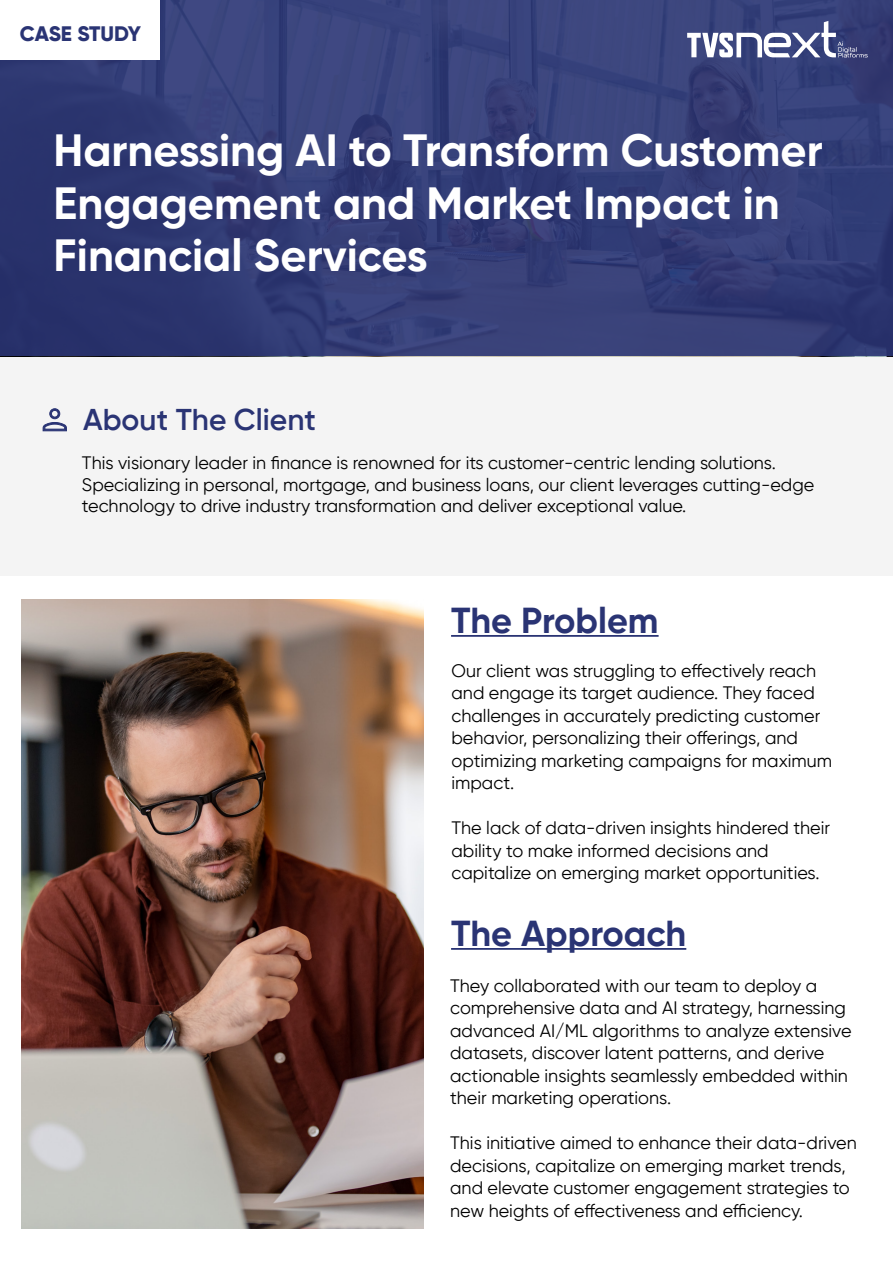
<style>
.page{position:relative;width:893px;height:1263px;background:#fff}
.page>*{position:absolute;margin:0;border:0;box-sizing:border-box;transform-origin:0 0}
.t1{font:700 45px/52.5px "Gilroy";color:#fff}
.t2{font:700 36px "Gilroy";color:#2a3474}
.t3{font:600 30px "Gilroy";color:#2a3474}
.t4{font:800 21px "Gilroy";letter-spacing:-.01em;color:#2a3474}
.t5{font:18px/22.5px "Gilroy";color:#000}
</style>
<div class="page">
<img style="left:22px;top:599px;width:402px;height:629px">
<div style="left:0;top:357px;width:892px;height:219px;background:#f4f4f4"></div>
<svg style="left:42px;top:408px;width:25px;height:24px"></svg>
<div style="left:0;top:0;width:893px;height:356px;background:#343d77"></div>
<svg style="left:687px;top:21px;width:181px;height:36px"></svg>
<div style="left:0;top:0;width:160px;height:60px;background:#fff"></div>
<hr style="left:451px;top:635px;width:208px;height:2px;background:#2a3474">
<hr style="left:451px;top:948px;width:235px;height:2px;background:#2a3474">
<p class="t4" style="left:20px;top:21px;width:123px">CASE STUDY</p>
<h1 class="t1" style="left:54px;top:124px;width:771px">Harnessing AI to Transform Customer<br>Engagement and Market Impact in<br>Financial Services</h1>
<h3 class="t3" style="left:83px;top:400px;width:234px">About The Client</h3>
<p class="t5" style="left:82px;top:452px;width:734px;line-height:21.6px">This visionary leader in finance is renowned for its customer-centric lending solutions.<br>Specializing in personal, mortgage, and business loans, our client leverages cutting-edge technology to drive industry transformation and deliver exceptional value.</p>
<h2 class="t2" style="left:451px;top:598px;width:209px">The Problem</h2>
<p class="t5" style="left:452px;top:659px;width:382px">Our client was struggling to effectively reach and engage its target audience. They faced challenges in accurately predicting customer behavior, personalizing their offerings, and optimizing marketing campaigns for maximum impact.</p>
<p class="t5" style="left:452px;top:817px;width:380px">The lack of data-driven insights hindered their ability to make informed decisions and capitalize on emerging market opportunities.</p>
<h2 class="t2" style="left:451px;top:911px;width:237px">The Approach</h2>
<p class="t5" style="left:450px;top:974px;width:403px">They collaborated with our team to deploy a comprehensive data and AI strategy, harnessing advanced AI/ML algorithms to analyze extensive datasets, discover latent patterns, and derive actionable insights seamlessly embedded within their marketing operations.</p>
<p class="t5" style="left:450px;top:1131px;width:408px">This initiative aimed to enhance their data-driven decisions, capitalize on emerging market trends, and elevate customer engagement strategies to new heights of effectiveness and efficiency.</p>
</div>
